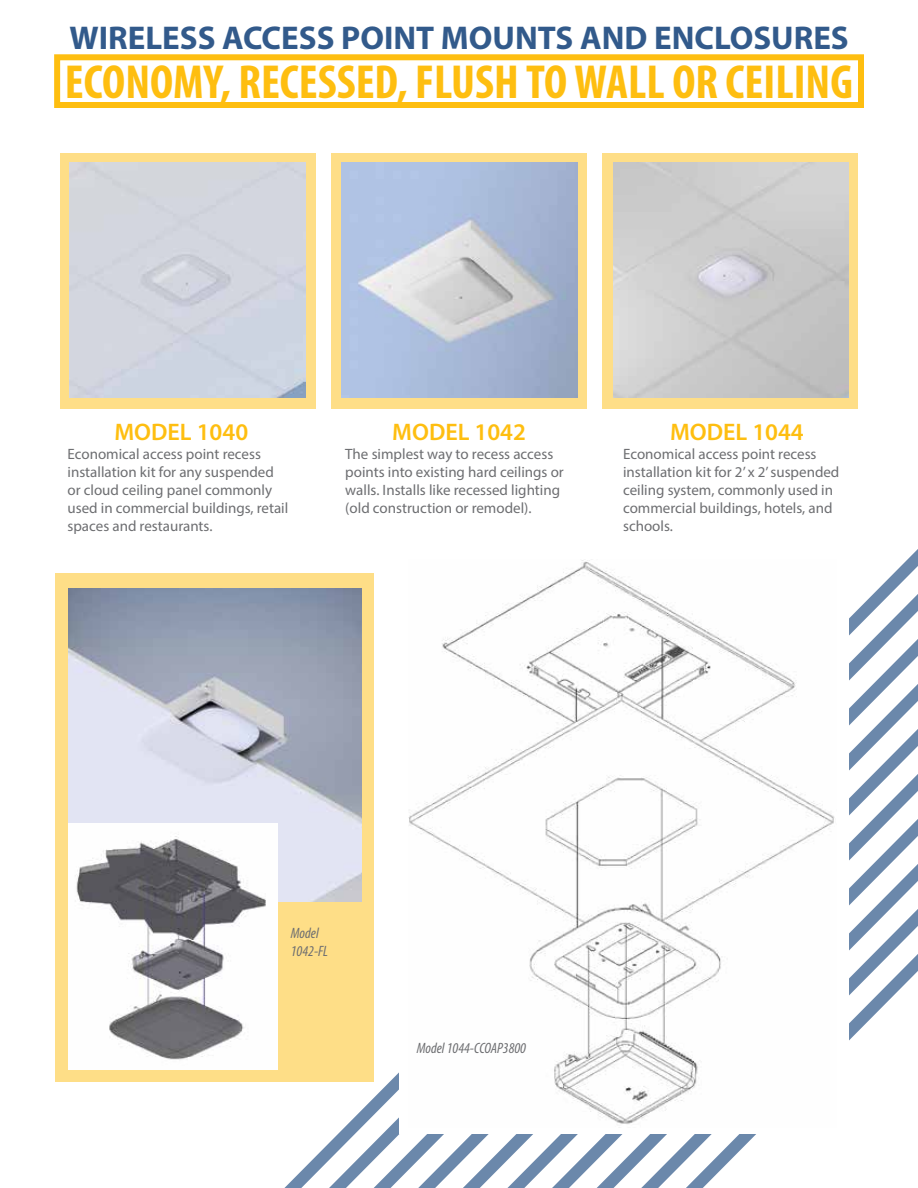
<style>
.page{position:relative;width:918px;height:1188px;background:#fff}
.page>*{position:absolute;margin:0;border:0;box-sizing:border-box;transform-origin:0 0}
.t1{font:700 condensed 48px "Myriad Pro";color:#febe10}
.t2{font:700 33px "Myriad Pro";color:#325a8b}
.t3{font:600 24px "Myriad Pro";color:#febe10}
.t4{font:15px/18px "Myriad Pro";color:#6d6e71}
.t5{font:italic condensed 15px/18px "Myriad Pro";color:#6d6e71}
</style>
<div class="page">
<svg style="left:372px;top:634px;width:546px;height:554px"></svg>
<svg style="left:442px;top:699px;width:476px;height:489px"></svg>
<div style="left:400px;top:551px;width:449px;height:583px;background:#fff"></div>
<div style="left:60px;top:153px;width:256px;height:256px;background:#fede87"></div>
<div style="left:331px;top:153px;width:256px;height:256px;background:#fede87"></div>
<div style="left:602px;top:153px;width:256px;height:256px;background:#fede87"></div>
<div style="left:55px;top:573px;width:319px;height:509px;background:#fede87"></div>
<div style="left:54px;top:54px;width:810px;height:54px;border:6px solid #febe10"></div>
<img style="left:408px;top:560px;width:427px;height:564px">
<img style="left:68px;top:589px;width:294px;height:312px">
<img style="left:68px;top:824px;width:209px;height:245px">
<img style="left:342px;top:162px;width:235px;height:236px">
<div style="left:70px;top:162px;width:235px;height:236px;background:#d3d6df"></div>
<img style="left:613px;top:162px;width:236px;height:236px">
<h2 class="t2" style="left:70px;top:16px;width:781px">WIRELESS ACCESS POINT MOUNTS AND ENCLOSURES</h2>
<h1 class="t1" style="left:65px;top:52px;width:790px">ECONOMY, RECESSED, FLUSH TO WALL OR CEILING</h1>
<h3 class="t3" style="left:114px;top:417px;width:135px">MODEL 1040</h3>
<p class="t4" style="left:68px;top:445px;width:222px">Economical access point recess installation kit for any suspended or cloud ceiling panel commonly used in commercial buildings, retail spaces and restaurants.</p>
<h3 class="t3" style="left:392px;top:417px;width:135px">MODEL 1042</h3>
<p class="t4" style="left:345px;top:445px;width:220px">The simplest way to recess access points into existing hard ceilings or walls. Installs like recessed lighting (old construction or remodel).</p>
<h3 class="t3" style="left:670px;top:417px;width:135px">MODEL 1044</h3>
<p class="t4" style="left:623px;top:445px;width:218px">Economical access point recess installation kit for 2’ x 2’ suspended ceiling system, commonly used in commercial buildings, hotels, and schools.</p>
<p class="t5" style="left:291px;top:924px;width:39px">Model<br>1042-FL</p>
<p class="t5" style="left:417px;top:1039px;width:111px">Model 1044-CCOAP3800</p>
</div>
